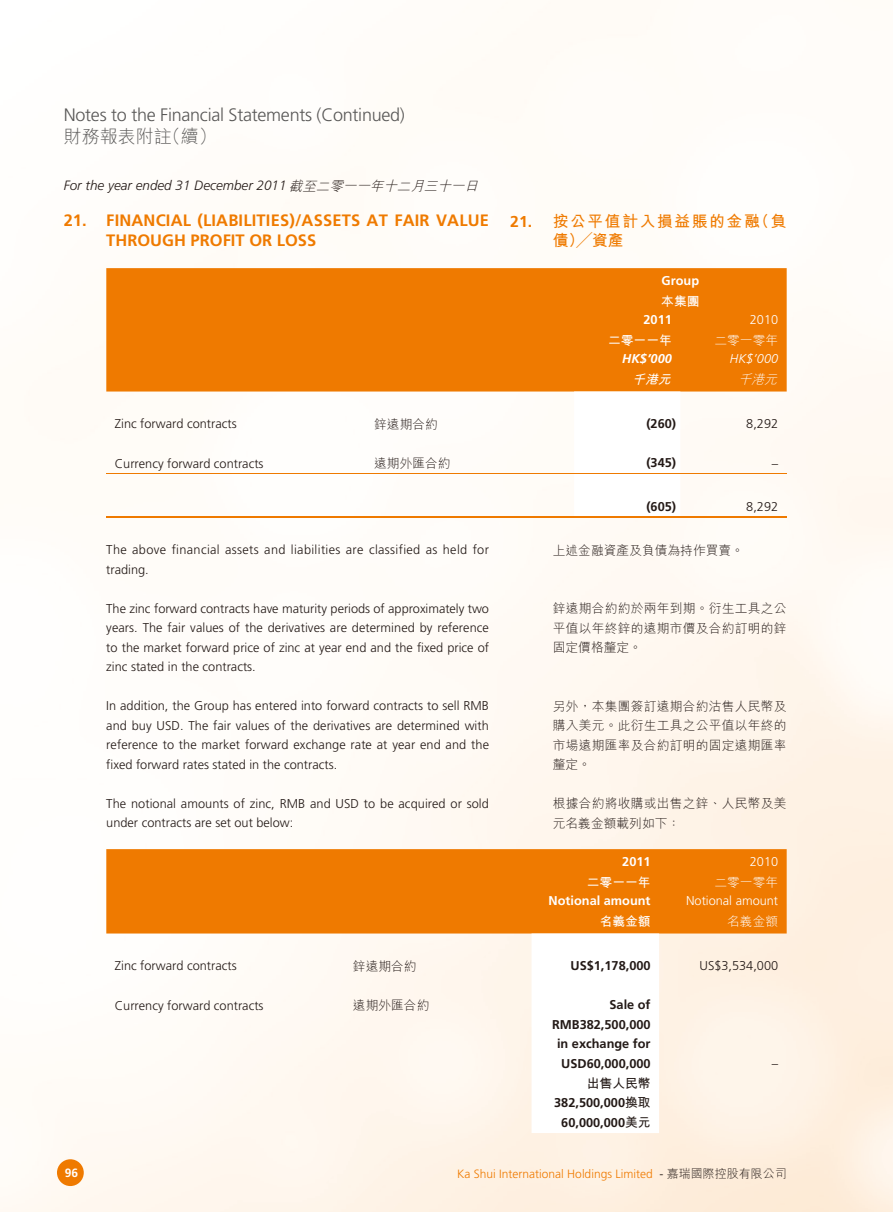
<style>
.page{position:relative;width:893px;height:1212px;background:#fff}
.page>*{position:absolute;margin:0;border:0;box-sizing:border-box;transform-origin:0 0}
.t1{font:300 18px "Frutiger LT Std";letter-spacing:-.015em;color:#595857}
.t2{font:18px "M Hei HK Light E Ten B5 H";color:#595857}
.t3{font:700 16.5px/19.5px "Frutiger LT Std";letter-spacing:.01em;color:#ef7a00}
.t4{font:15.75px/19.5px "M Hei HK Bold E Ten B5 H";letter-spacing:.105em;color:#ef7a00}
.t5{font:italic 300 13.5px "Frutiger LT Std";color:#231916}
.t6{font:300 12.75px/19.5px "Frutiger LT Std";color:#231916;text-align:justify}
.t7{font:12.75px/19.5px "M Hei HK Light E Ten B5 H";letter-spacing:.02em;color:#231916;text-align:justify}
.t8{font:700 12.75px/19.5px "Frutiger LT Std";color:#231916;text-align:right}
.t9{font:300 12.75px/19.5px "Frutiger LT Std";letter-spacing:.025em;color:#231916}
.t10{font:700 12.75px "Frutiger LT Std";color:#fff}
.t11{font:300 12.75px "Frutiger LT Std";color:#fff}
.t12{font:12.75px "M Hei HK Bold E Ten B5 H";color:#fff}
.t13{font:12.75px "M Hei HK Light E Ten B5 H";color:#231916}
.t14{font:12.75px "M Hei HK Light E Ten B5 H";color:#fff}
.t15{font:italic 700 12.75px "Frutiger LT Std";color:#fff}
.t16{font:italic 300 12.75px "Frutiger LT Std";color:#fff}
.t17{font:12.75px "M Hei HK Bold E Ten B5 H";color:#231916}
.t18{font:italic 12.75px "M Hei HK Bold E Ten B5 H";color:#fff}
.t19{font:italic 12.75px "M Hei HK Light E Ten B5 H";color:#fff}
.t20{font:300 12px "Frutiger LT Std";color:#ef7a00}
.t21{font:700 12px "Frutiger LT Std";color:#fff}
.s1{font-family:"M Hei HK Light E Ten B5 H";font-weight:400}
.s2{font-family:"Frutiger LT Std";font-weight:700}
.s3{font-family:"M Hei HK Bold E Ten B5 H";font-weight:400}
.s4{color:#231916}
.s5{font-family:"M Hei HK Light E Ten B5 H";font-weight:400;color:#231916}
</style>
<div class="page">
<img style="left:0;top:358px;width:893px;height:854px">
<div style="left:57px;top:1159px;width:27px;height:27px;background:#ef7a00;border-radius:50%"></div>
<div style="left:106px;top:268px;width:681px;height:123px;background:#ef7a00"></div>
<svg style="left:574px;top:391px;width:106px;height:125px"></svg>
<hr style="left:106px;top:473px;width:260px;height:1px;background:#ef7a00">
<hr style="left:366px;top:473px;width:208px;height:1px;background:#ef7a00">
<hr style="left:574px;top:473px;width:106px;height:1px;background:#ef7a00">
<hr style="left:680px;top:473px;width:107px;height:1px;background:#ef7a00">
<hr style="left:106px;top:516px;width:260px;height:2px;background:#ef7a00">
<hr style="left:366px;top:516px;width:208px;height:2px;background:#ef7a00">
<hr style="left:574px;top:516px;width:106px;height:2px;background:#ef7a00">
<hr style="left:680px;top:516px;width:107px;height:2px;background:#ef7a00">
<div style="left:106px;top:849px;width:681px;height:84px;background:#ef7a00"></div>
<svg style="left:531px;top:933px;width:128px;height:200px"></svg>
<h1 class="t1" style="left:64px;top:106px;width:343px">Notes to the Financial Statements (Continued)</h1>
<h1 class="t2" style="left:64px;top:129px;width:154px">財務報表附註（續）</h1>
<p class="t5" style="left:64px;top:179px;width:419px">For the year ended 31 December 2011 <span class="s1">截至二零一一年十二月三十一日</span></p>
<p class="t3" style="left:106px;top:212px;width:384px;text-indent:-43px">21. FINANCIAL (LIABILITIES)/ASSETS AT FAIR VALUE<br>THROUGH PROFIT OR LOSS</p>
<p class="t4" style="left:553px;top:213px;width:235px;text-indent:-43px"><span class="s2">21.</span> 按公平值計入損益賬的金融（負債）╱資產</p>
<p class="t10" style="left:662px;top:275px;width:39px">Group</p>
<p class="t12" style="left:661px;top:296px;width:40px">本集團</p>
<p class="t10" style="left:643px;top:314px;width:30px">2011</p>
<p class="t11" style="left:750px;top:314px;width:30px">2010</p>
<p class="t12" style="left:608px;top:335px;width:65px">二零一一年</p>
<p class="t14" style="left:714px;top:335px;width:65px">二零一零年</p>
<p class="t15" style="left:622px;top:353px;width:51px">HK$’000</p>
<p class="t16" style="left:730px;top:353px;width:50px">HK$’000</p>
<p class="t18" style="left:632px;top:374px;width:43px">千港元</p>
<p class="t19" style="left:739px;top:374px;width:43px">千港元</p>
<p class="t6" style="left:115px;top:415px;width:123px">Zinc forward contracts</p>
<p class="t7" style="left:374px;top:416px;width:65px">鋅遠期合約</p>
<p class="t8" style="left:646px;top:415px;width:31px">(260)</p>
<p class="t6" style="left:746px;top:415px;width:33px">8,292</p>
<p class="t6" style="left:115px;top:454px;width:150px">Currency forward contracts</p>
<p class="t7" style="left:374px;top:455px;width:78px">遠期外匯合約</p>
<p class="t8" style="left:646px;top:454px;width:31px">(345)</p>
<p class="t6" style="left:772px;top:454px;width:8px">–</p>
<p class="t8" style="left:646px;top:497px;width:31px">(605)</p>
<p class="t6" style="left:746px;top:498px;width:33px">8,292</p>
<p class="t9" style="left:106px;top:541px;width:384px">The above financial assets and liabilities are classified as held for trading.</p>
<p class="t6" style="left:106px;top:599px;width:384px">The zinc forward contracts have maturity periods of approximately two years. The fair values of the derivatives are determined by reference to the market forward price of zinc at year end and the fixed price of zinc stated in the contracts.</p>
<p class="t6" style="left:106px;top:697px;width:384px">In addition, the Group has entered into forward contracts to sell RMB and buy USD. The fair values of the derivatives are determined with reference to the market forward exchange rate at year end and the fixed forward rates stated in the contracts.</p>
<p class="t6" style="left:106px;top:794px;width:384px">The notional amounts of zinc, RMB and USD to be acquired or sold under contracts are set out below:</p>
<p class="t10" style="left:622px;top:856px;width:30px">2011</p>
<p class="t11" style="left:750px;top:856px;width:30px">2010</p>
<p class="t12" style="left:587px;top:877px;width:65px">二零一一年</p>
<p class="t14" style="left:714px;top:877px;width:65px">二零一零年</p>
<p class="t10" style="left:549px;top:895px;width:104px">Notional amount</p>
<p class="t11" style="left:686px;top:895px;width:94px">Notional amount</p>
<p class="t12" style="left:600px;top:916px;width:52px">名義金額</p>
<p class="t14" style="left:727px;top:916px;width:52px">名義金額</p>
<p class="t6" style="left:115px;top:957px;width:123px">Zinc forward contracts</p>
<p class="t7" style="left:353px;top:958px;width:65px">鋅遠期合約</p>
<p class="t8" style="left:570px;top:957px;width:82px">US$1,178,000</p>
<p class="t6" style="left:699px;top:957px;width:80px">US$3,534,000</p>
<p class="t6" style="left:115px;top:996px;width:150px">Currency forward contracts</p>
<p class="t7" style="left:353px;top:997px;width:78px">遠期外匯合約</p>
<p class="t8" style="left:552px;top:996px;width:100px">Sale of<br>RMB382,500,000 in exchange for<br>USD60,000,000</p>
<p class="t13" style="left:553px;top:545px;width:193px">上述金融資產及負債為持作買賣。</p>
<p class="t7" style="left:553px;top:600px;width:235px">鋅遠期合約約於兩年到期。衍生工具之公平值以年終鋅的遠期市價及合約訂明的鋅固定價格釐定。</p>
<p class="t7" style="left:553px;top:698px;width:235px">另外，本集團簽訂遠期合約沽售人民幣及購入美元。此衍生工具之公平值以年終的市場遠期匯率及合約訂明的固定遠期匯率釐定。</p>
<p class="t7" style="left:553px;top:795px;width:235px">根據合約將收購或出售之鋅、人民幣及美元名義金額載列如下：</p>
<p class="t6" style="left:772px;top:1055px;width:8px">–</p>
<p class="t21" style="left:65px;top:1167px;width:15px">96</p>
<p class="t17" style="left:587px;top:1078px;width:65px">出售人民幣</p>
<p class="t8" style="left:554px;top:1094px;width:98px;text-align:center">382,500,000<span class="s3">換取<br></span>60,000,000<span class="s3">美元</span></p>
<p class="t20" style="left:457px;top:1168px;width:331px">Ka Shui International Holdings Limited <span class="s4">-</span> <span class="s5">嘉瑞國際控股有限公司</span></p>
</div>
